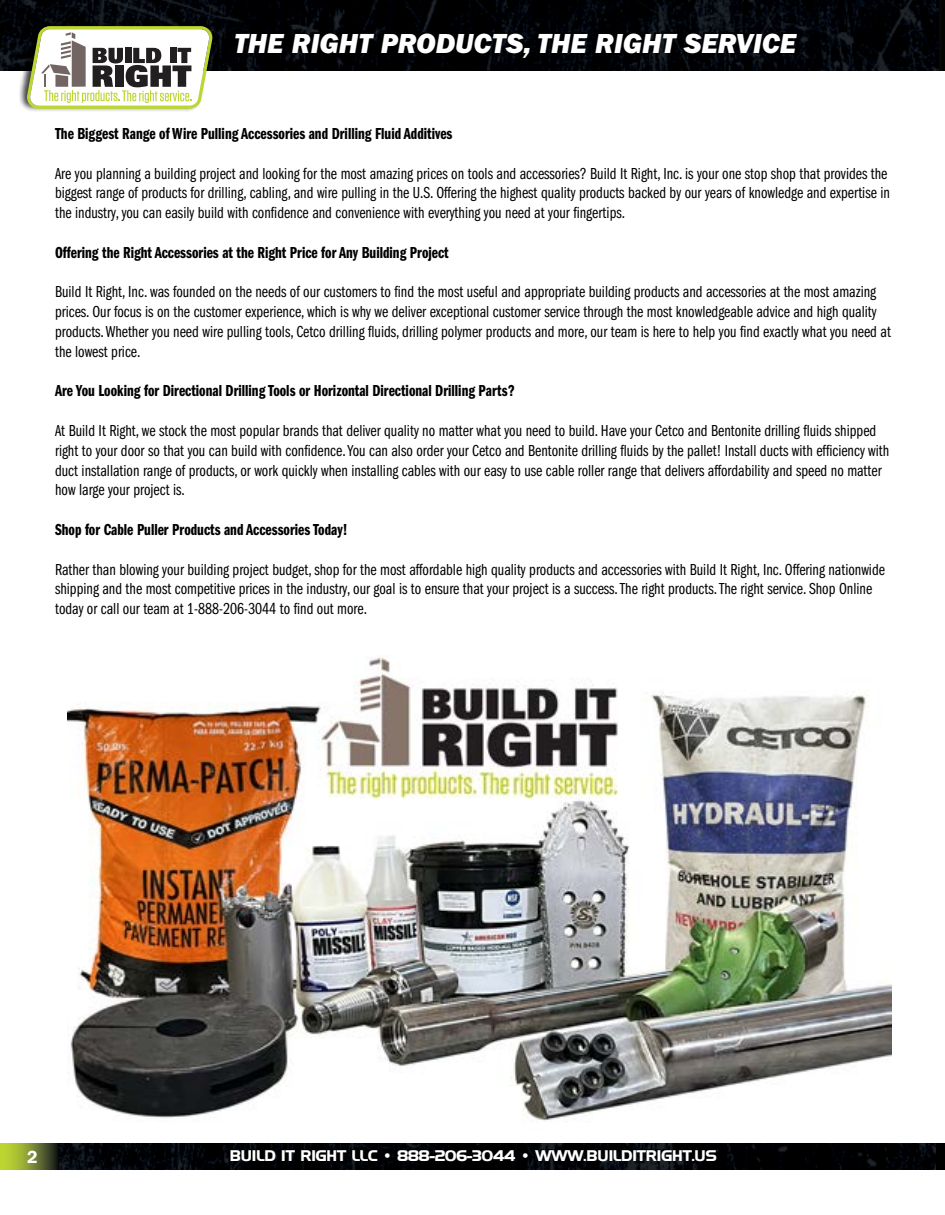
<style>
.page{position:relative;width:945px;height:1215px;background:#fff}
.page>*{position:absolute;margin:0;border:0;box-sizing:border-box;transform-origin:0 0}
.t1{font:italic 800 28.5px "Franklin Gothic";color:#fff}
.t2{font:600 18px "Franklin Gothic";color:#fff}
.t3{font:16.5px/19.8px "Franklin Gothic Book Cmpr";color:#000}
.t4{font:16.5px "Franklin Gothic Demi Cmpr";color:#000}
.t5{font:700 15px "Hanzel";color:#fff}
</style>
<div class="page">
<img style="left:58px;top:1143px;width:877px;height:27px">
<svg style="left:0;top:1143px;width:58px;height:27px;background:#7d8c2f"></svg>
<div style="left:228px;top:1149px;width:487px;height:11px;background:#000"></div>
<img style="left:0;top:0;width:938px;height:71px">
<div style="left:19px;top:19px;width:194px;height:93px;background:#000;opacity:.75"></div>
<svg style="left:27px;top:26px;width:185px;height:83px"></svg>
<img style="left:67px;top:656px;width:825px;height:465px">
<div style="left:233px;top:31px;width:563px;height:25px;background:#000"></div>
<h1 class="t1" style="left:234px;top:27px;width:564px">THE RIGHT PRODUCTS, THE RIGHT SERVICE</h1>
<p class="t4" style="left:55px;top:124px;width:399px">The Biggest Range of Wire Pulling Accessories and Drilling Fluid Additives</p>
<p class="t3" style="left:55px;top:164px;width:836px">Are you planning a building project and looking for the most amazing prices on tools and accessories? Build It Right, Inc. is your one stop shop that provides the biggest range of products for drilling, cabling, and wire pulling in the U.S. Offering the highest quality products backed by our years of knowledge and expertise in the industry, you can easily build with confidence and convenience with everything you need at your fingertips.</p>
<p class="t4" style="left:55px;top:243px;width:395px">Offering the Right Accessories at the Right Price for Any Building Project</p>
<p class="t3" style="left:55px;top:282px;width:837px">Build It Right, Inc. was founded on the needs of our customers to find the most useful and appropriate building products and accessories at the most amazing prices. Our focus is on the customer experience, which is why we deliver exceptional customer service through the most knowledgeable advice and high quality products. Whether you need wire pulling tools, Cetco drilling fluids, drilling polymer products and more, our team is here to help you find exactly what you need at the lowest price.</p>
<p class="t4" style="left:55px;top:382px;width:461px">Are You Looking for Directional Drilling Tools or Horizontal Directional Drilling Parts?</p>
<p class="t3" style="left:55px;top:421px;width:836px">At Build It Right, we stock the most popular brands that deliver quality no matter what you need to build. Have your Cetco and Bentonite drilling fluids shipped right to your door so that you can build with confidence. You can also order your Cetco and Bentonite drilling fluids by the pallet! Install ducts with efficiency with duct installation range of products, or work quickly when installing cables with our easy to use cable roller range that delivers affordability and speed no matter how large your project is.</p>
<p class="t4" style="left:55px;top:520px;width:294px">Shop for Cable Puller Products and Accessories Today!</p>
<p class="t3" style="left:55px;top:560px;width:831px">Rather than blowing your building project budget, shop for the most affordable high quality products and accessories with Build It Right, Inc. Offering nationwide shipping and the most competitive prices in the industry, our goal is to ensure that your project is a success. The right products. The right service. Shop Online today or call our team at 1-888-206-3044 to find out more.</p>
<p class="t2" style="left:27px;top:1146px;width:12px">2</p>
<p class="t5" style="left:230px;top:1147px;width:489px">BUILD IT RIGHT LLC • 888-206-3044 • WWW.BUILDITRIGHT.US</p>
</div>
